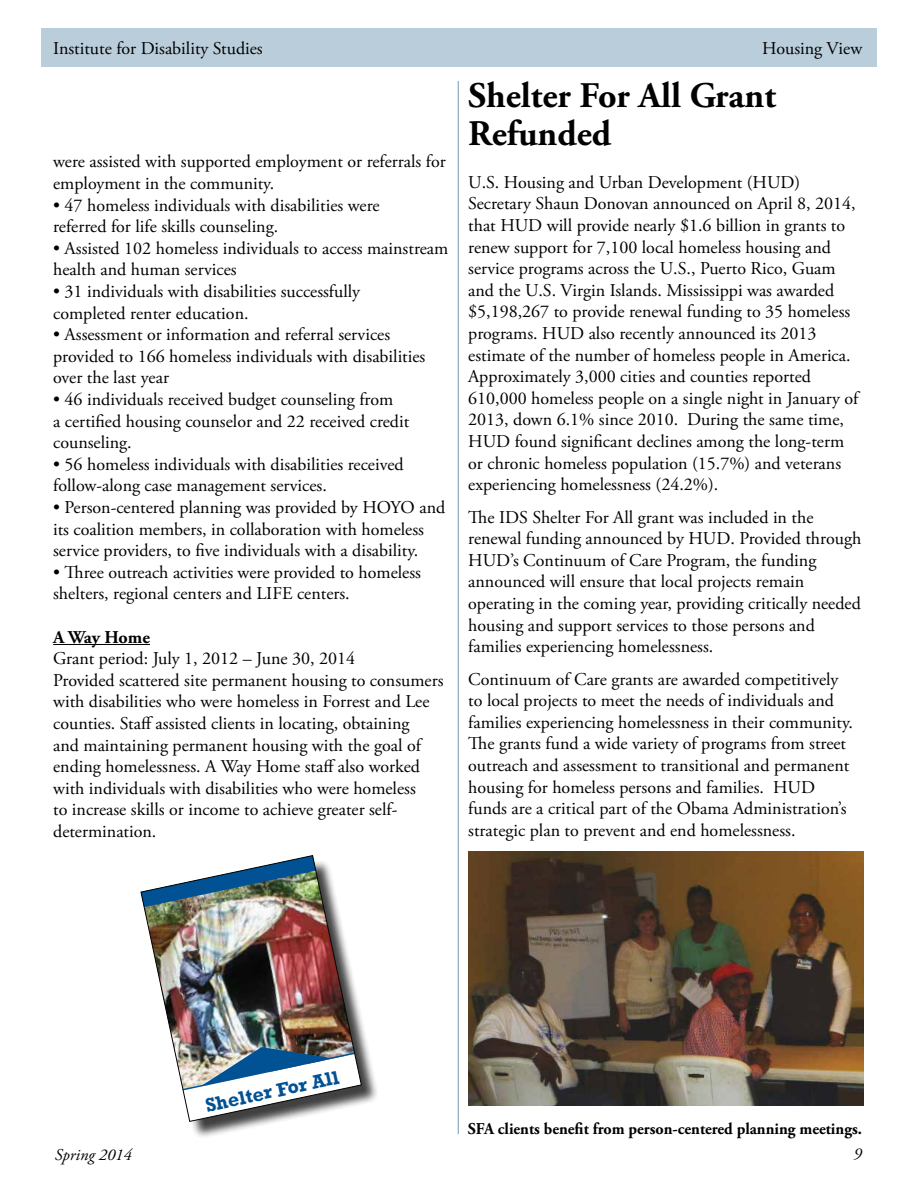
<style>
.page{position:relative;width:918px;height:1188px;background:#fff}
.page>*{position:absolute;margin:0;border:0;box-sizing:border-box;transform-origin:0 0}
.t1{font:700 36px/37.5px "Adobe Garamond Pro";color:#000}
.t2{font:700 19.65px "Rockwell";color:#005295}
.t3{font:18px/21.6px "Adobe Garamond Pro";color:#000}
.t4{font:700 18px "Adobe Garamond Pro";color:#000}
.t5{font:700 16.5px "Adobe Garamond Pro";color:#000}
.t6{font:italic 16.5px "Adobe Garamond Pro";color:#000}
</style>
<div class="page">
<div style="left:41px;top:28px;width:836px;height:39px;background:#bacdda"></div>
<div style="left:144px;top:858px;width:235px;height:281px;background:#000;opacity:.75"></div>
<hr style="left:53px;top:644px;width:97px;height:1px;background:#000">
<img style="left:468px;top:851px;width:396px;height:255px">
<hr style="left:458px;top:81px;width:1px;height:1053px;background:#759ab5">
<img style="left:140px;top:855px;width:222px;height:267px">
<p class="t3" style="left:53px;top:38px;width:211px">Institute for Disability Studies</p>
<p class="t3" style="left:762px;top:38px;width:102px">Housing View</p>
<p class="t3" style="left:53px;top:152px;width:394px">were assisted with supported employment or referrals for employment in the community.</p>
<p class="t3" style="left:53px;top:195px;width:328px">• 47 homeless individuals with disabilities were referred for life skills counseling.</p>
<p class="t3" style="left:53px;top:238px;width:397px">• Assisted 102 homeless individuals to access mainstream health and human services</p>
<p class="t3" style="left:53px;top:281px;width:309px">• 31 individuals with disabilities successfully completed renter education.</p>
<p class="t3" style="left:53px;top:324px;width:374px">• Assessment or information and referral services provided to 166 homeless individuals with disabilities over the last year</p>
<p class="t3" style="left:53px;top:389px;width:358px">• 46 individuals received budget counseling from<br>a certified housing counselor and 22 received credit counseling.</p>
<p class="t3" style="left:53px;top:454px;width:352px">• 56 homeless individuals with disabilities received follow-along case management services.</p>
<p class="t3" style="left:53px;top:497px;width:394px">• Person-centered planning was provided by HOYO and its coalition members, in collaboration with homeless service providers, to five individuals with a disability.</p>
<p class="t3" style="left:53px;top:562px;width:369px">• Three outreach activities were provided to homeless shelters, regional centers and LIFE centers.</p>
<p class="t4" style="left:53px;top:627px;width:98px">A Way Home</p>
<p class="t3" style="left:53px;top:648px;width:392px">Grant period: July 1, 2012 – June 30, 2014<br>Provided scattered site permanent housing to consumers with disabilities who were homeless in Forrest and Lee counties. Staff assisted clients in locating, obtaining<br>and maintaining permanent housing with the goal of ending homelessness. A Way Home staff also worked with individuals with disabilities who were homeless<br>to increase skills or income to achieve greater self&shy;determination.</p>
<h1 class="t1" style="left:468px;top:78px;width:309px">Shelter For All Grant<br>Refunded</h1>
<p class="t3" style="left:468px;top:172px;width:392px">U.S. Housing and Urban Development (HUD)<br>Secretary Shaun Donovan announced on April 8, 2014, that HUD will provide nearly $1.6 billion in grants to renew support for 7,100 local homeless housing and service programs across the U.S., Puerto Rico, Guam and the U.S. Virgin Islands. Mississippi was awarded $5,198,267 to provide renewal funding to 35 homeless programs. HUD also recently announced its 2013 estimate of the number of homeless people in America.<br>Approximately 3,000 cities and counties reported 610,000 homeless people on a single night in January of 2013, down 6.1% since 2010. During the same time, HUD found significant declines among the long-term or chronic homeless population (15.7%) and veterans experiencing homelessness (24.2%).</p>
<p class="t3" style="left:468px;top:507px;width:395px">The IDS Shelter For All grant was included in the renewal funding announced by HUD. Provided through HUD’s Continuum of Care Program, the funding announced will ensure that local projects remain operating in the coming year, providing critically needed housing and support services to those persons and families experiencing homelessness.</p>
<p class="t3" style="left:468px;top:669px;width:386px">Continuum of Care grants are awarded competitively to local projects to meet the needs of individuals and families experiencing homelessness in their community.<br>The grants fund a wide variety of programs from street outreach and assessment to transitional and permanent housing for homeless persons and families. HUD funds are a critical part of the Obama Administration’s strategic plan to prevent and end homelessness.</p>
<p class="t6" style="left:55px;top:1145px;width:78px">Spring 2014</p>
<p class="t2" style="left:203px;top:1094px;width:138px;rotate:-12deg">Shelter For All</p>
<p class="t5" style="left:468px;top:1119px;width:396px">SFA clients benefit from person-centered planning meetings.</p>
<p class="t6" style="left:854px;top:1144px;width:10px">9</p>
</div>
